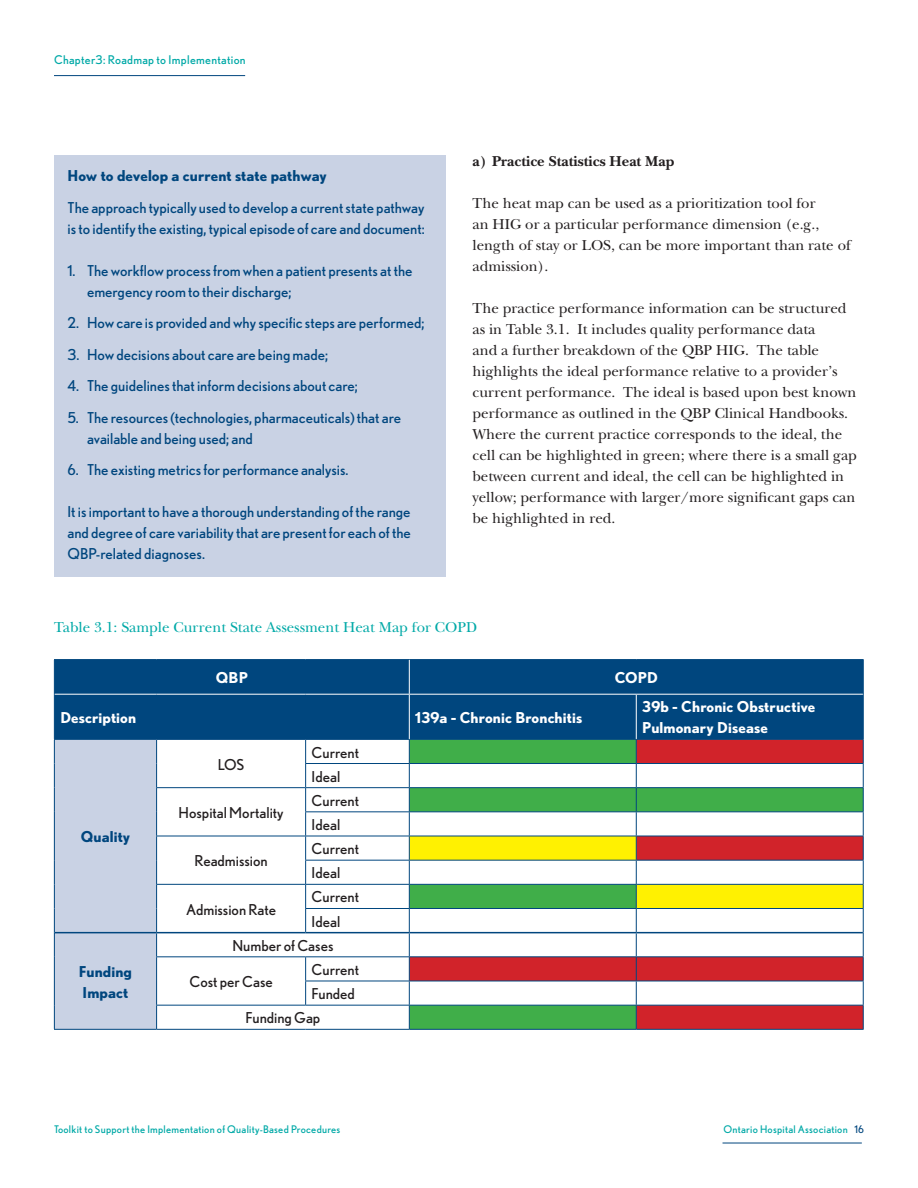
<style>
.page{position:relative;width:918px;height:1188px;background:#fff}
.page>*{position:absolute;margin:0;border:0;box-sizing:border-box;transform-origin:0 0}
.body_copy{font:15px/21px "New Baskerville";color:#231f20}
.bullets{font:15px/21px "Nobel";color:#00467e}
.body_copy-2{font:15px "Nobel";color:#231f20}
.body_copy-3{font:700 15px/21px "Nobel";letter-spacing:.01em;color:#fff}
.body_copy-4{font:700 15px "Nobel";letter-spacing:.005em;color:#00467e}
.body_copy-5{font:15px "New Baskerville";color:#00a9a7}
.body_copy-6{font:700 15px "New Baskerville";color:#231f20}
.t1{font:12px "Nobel";letter-spacing:.025em;color:#00a9a7}
.t2{font:10.5px "Nobel";letter-spacing:.025em;color:#00a9a7}
.s1{color:#00467e}
</style>
<div class="page">
<hr style="left:54px;top:75px;width:191px;height:1px;background:#00467e">
<hr style="left:723px;top:1143px;width:139px;height:1px;background:#00467e">
<div style="left:54px;top:156px;width:392px;height:421px;background:#c9d2e4"></div>
<div style="left:55px;top:660px;width:808px;height:79px;background:#00467e"></div>
<hr style="left:54px;top:659px;width:103px;height:1px;background:#00467e">
<hr style="left:54px;top:660px;width:1px;height:34px;background:#00467e">
<hr style="left:157px;top:659px;width:149px;height:1px;background:#00467e">
<hr style="left:306px;top:659px;width:103px;height:1px;background:#00467e">
<hr style="left:409px;top:659px;width:227px;height:1px;background:#00467e">
<hr style="left:636px;top:659px;width:228px;height:1px;background:#00467e">
<hr style="left:863px;top:660px;width:1px;height:34px;background:#00467e">
<hr style="left:54px;top:694px;width:1px;height:45px;background:#00467e">
<hr style="left:863px;top:694px;width:1px;height:45px;background:#00467e">
<hr style="left:157px;top:739px;width:149px;height:1px;background:#00467e">
<hr style="left:306px;top:739px;width:103px;height:1px;background:#00467e">
<hr style="left:409px;top:739px;width:227px;height:1px;background:#00467e">
<hr style="left:636px;top:739px;width:228px;height:1px;background:#00467e">
<hr style="left:305px;top:763px;width:104px;height:1px;background:#00467e">
<hr style="left:156px;top:787px;width:150px;height:1px;background:#00467e">
<hr style="left:306px;top:787px;width:103px;height:1px;background:#00467e">
<hr style="left:305px;top:811px;width:104px;height:1px;background:#00467e">
<hr style="left:156px;top:836px;width:150px;height:1px;background:#00467e">
<hr style="left:306px;top:836px;width:103px;height:1px;background:#00467e">
<hr style="left:305px;top:860px;width:104px;height:1px;background:#00467e">
<hr style="left:156px;top:884px;width:150px;height:1px;background:#00467e">
<hr style="left:306px;top:884px;width:103px;height:1px;background:#00467e">
<hr style="left:305px;top:908px;width:104px;height:1px;background:#00467e">
<svg style="left:305px;top:740px;width:1px;height:192px"></svg>
<hr style="left:54px;top:1029px;width:103px;height:1px;background:#00467e">
<hr style="left:156px;top:956px;width:150px;height:1px;background:#00467e">
<hr style="left:306px;top:956px;width:103px;height:1px;background:#00467e">
<hr style="left:305px;top:981px;width:104px;height:1px;background:#00467e">
<svg style="left:305px;top:957px;width:1px;height:48px"></svg>
<hr style="left:156px;top:1005px;width:150px;height:1px;background:#00467e">
<div style="left:54px;top:739px;width:103px;height:290px;background:#c9d2e4"></div>
<hr style="left:306px;top:1005px;width:103px;height:1px;background:#00467e">
<svg style="left:409px;top:740px;width:455px;height:289px"></svg>
<hr style="left:157px;top:1029px;width:149px;height:1px;background:#00467e">
<hr style="left:306px;top:1029px;width:103px;height:1px;background:#00467e">
<hr style="left:409px;top:1029px;width:227px;height:1px;background:#00467e">
<hr style="left:636px;top:1029px;width:228px;height:1px;background:#00467e">
<hr style="left:55px;top:932px;width:102px;height:1px;background:#00467e">
<hr style="left:157px;top:932px;width:149px;height:1px;background:#00467e">
<hr style="left:306px;top:932px;width:103px;height:1px;background:#00467e">
<hr style="left:409px;top:932px;width:227px;height:1px;background:#00467e">
<hr style="left:636px;top:932px;width:227px;height:1px;background:#00467e">
<hr style="left:409px;top:660px;width:1px;height:34px;background:#fff">
<hr style="left:55px;top:694px;width:102px;height:1px;background:#fff">
<hr style="left:157px;top:694px;width:149px;height:1px;background:#fff">
<hr style="left:306px;top:694px;width:103px;height:1px;background:#fff">
<hr style="left:409px;top:694px;width:227px;height:1px;background:#fff">
<hr style="left:409px;top:695px;width:1px;height:44px;background:#fff">
<hr style="left:636px;top:694px;width:227px;height:1px;background:#fff">
<hr style="left:636px;top:695px;width:1px;height:44px;background:#fff">
<p class="t1" style="left:54px;top:53px;width:193px">Chapter3: Roadmap to Implementation</p>
<p class="body_copy-4" style="left:68px;top:167px;width:261px">How to develop a current state pathway</p>
<p class="bullets" style="left:68px;top:197px;width:359px">The approach typically used to develop a current state pathway is to identify the existing, typical episode of care and document:</p>
<p class="bullets" style="left:87px;top:260px;width:327px;text-indent:-20px">1. The workflow process from when a patient presents at the emergency room to their discharge;</p>
<p class="bullets" style="left:68px;top:312px;width:358px">2. How care is provided and why specific steps are performed;</p>
<p class="bullets" style="left:68px;top:344px;width:262px">3. How decisions about care are being made;</p>
<p class="bullets" style="left:68px;top:375px;width:292px">4. The guidelines that inform decisions about care;</p>
<p class="bullets" style="left:87px;top:407px;width:316px;text-indent:-20px">5. The resources (technologies, pharmaceuticals) that are available and being used; and</p>
<p class="bullets" style="left:68px;top:459px;width:282px">6. The existing metrics for performance analysis.</p>
<p class="bullets" style="left:68px;top:501px;width:345px;text-align:justify">It is important to have a thorough understanding of the range and degree of care variability that are present for each of the QBP-related diagnoses.</p>
<p class="body_copy-6" style="left:472px;top:153px;width:203px">a) Practice Statistics Heat Map</p>
<p class="body_copy" style="left:472px;top:193px;width:380px">The heat map can be used as a prioritization tool for<br>an HIG or a particular performance dimension (e.g., length of stay or LOS, can be more important than rate of admission).</p>
<p class="body_copy" style="left:472px;top:298px;width:386px">The practice performance information can be structured as in Table 3.1. It includes quality performance data<br>and a further breakdown of the QBP HIG. The table highlights the ideal performance relative to a provider’s current performance. The ideal is based upon best known performance as outlined in the QBP Clinical Handbooks.<br>Where the current practice corresponds to the ideal, the cell can be highlighted in green; where there is a small gap between current and ideal, the cell can be highlighted in yellow; performance with larger/more significant gaps can be highlighted in red.</p>
<p class="body_copy-5" style="left:54px;top:618px;width:425px">Table 3.1: Sample Current State Assessment Heat Map for COPD</p>
<p class="body_copy-3" style="left:216px;top:667px;width:33px">QBP</p>
<p class="body_copy-3" style="left:615px;top:667px;width:44px">COPD</p>
<p class="body_copy-3" style="left:60px;top:707px;width:77px">Description</p>
<p class="body_copy-3" style="left:415px;top:707px;width:168px">139a - Chronic Bronchitis</p>
<p class="body_copy-3" style="left:642px;top:696px;width:175px">39b - Chronic Obstructive<br>Pulmonary Disease</p>
<p class="body_copy-4" style="left:81px;top:828px;width:51px">Quality</p>
<p class="body_copy-4" style="left:79px;top:962px;width:55px">Funding</p>
<p class="body_copy-4" style="left:83px;top:983px;width:47px">Impact</p>
<p class="body_copy-2" style="left:218px;top:756px;width:28px">LOS</p>
<p class="body_copy-2" style="left:179px;top:804px;width:107px">Hospital Mortality</p>
<p class="body_copy-2" style="left:195px;top:852px;width:75px">Readmission</p>
<p class="body_copy-2" style="left:186px;top:901px;width:91px">Admission Rate</p>
<p class="body_copy-2" style="left:312px;top:743px;width:49px">Current</p>
<p class="body_copy-2" style="left:312px;top:768px;width:30px">Ideal</p>
<p class="body_copy-2" style="left:312px;top:792px;width:49px">Current</p>
<p class="body_copy-2" style="left:312px;top:816px;width:30px">Ideal</p>
<p class="body_copy-2" style="left:312px;top:840px;width:49px">Current</p>
<p class="body_copy-2" style="left:312px;top:864px;width:30px">Ideal</p>
<p class="body_copy-2" style="left:312px;top:888px;width:49px">Current</p>
<p class="body_copy-2" style="left:312px;top:913px;width:30px">Ideal</p>
<p class="body_copy-2" style="left:232px;top:937px;width:103px">Number of Cases</p>
<p class="body_copy-2" style="left:189px;top:973px;width:85px">Cost per Case</p>
<p class="body_copy-2" style="left:312px;top:961px;width:49px">Current</p>
<p class="body_copy-2" style="left:312px;top:985px;width:45px">Funded</p>
<p class="body_copy-2" style="left:246px;top:1009px;width:76px">Funding Gap</p>
<p class="t2" style="left:54px;top:1123px;width:288px">Toolkit to Support the Implementation of Quality-Based Procedures</p>
<p class="t2" style="left:723px;top:1123px;width:142px">Ontario Hospital Association <span class="s1">16</span></p>
</div>
